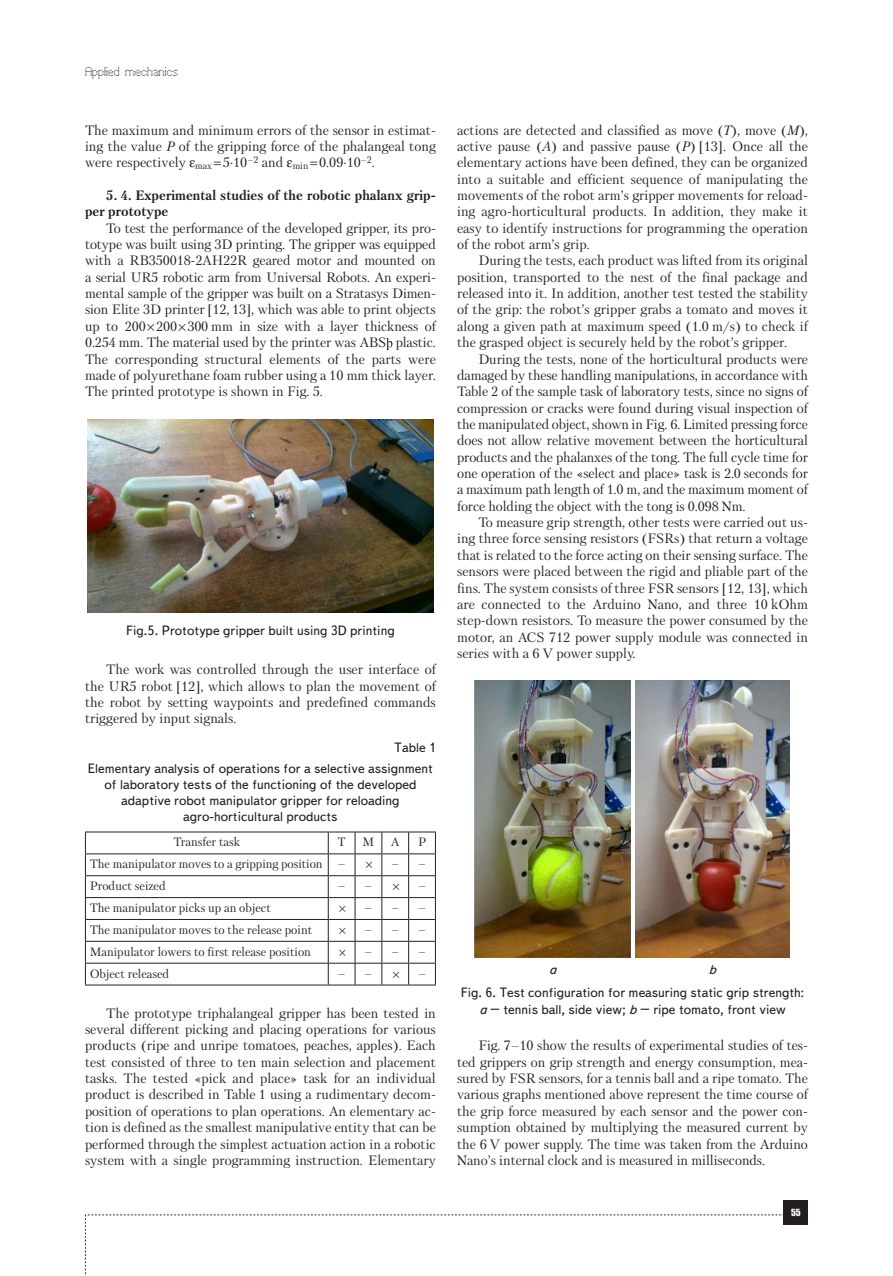
<style>
.page{position:relative;width:893px;height:1276px;background:#fff}
.page>*{position:absolute;margin:0;border:0;box-sizing:border-box;transform-origin:0 0}
.Text__англ__отступ{font:13.5px/16.4px "Petersburg C";letter-spacing:-.005em;color:#231f20;text-align:justify}
.Таблица_название{font:13.5px/16.2px "Text Book C";color:#231f20;text-align:center}
.Text__англ__отступ-2{font:700 13.5px/16.4px "Petersburg C";color:#231f20}
.Таблица{font:13.5px "Text Book C";color:#231f20}
.t1{font:italic 13.5px "Text Book C";color:#231f20}
.Сама_табл_англ{font:12px "Petersburg C";color:#231f20}
.t2{font:12px "Perfo C";letter-spacing:.015em;color:#231f20}
.t3{font:9px "Impact";color:#fff}
.s1{font-style:italic}
</style>
<div class="page">
<svg style="left:85px;top:1214px;width:699px;height:62px"></svg>
<div style="left:784px;top:1200px;width:24px;height:24px;background:#231f20"></div>
<svg style="left:386px;top:338px;width:6px;height:12px"></svg>
<img style="left:87px;top:419px;width:347px;height:194px">
<hr style="left:85px;top:853px;width:243px;height:1px;background:#231f20">
<hr style="left:85px;top:875px;width:243px;height:1px;background:#231f20">
<hr style="left:85px;top:897px;width:243px;height:1px;background:#231f20">
<hr style="left:85px;top:919px;width:243px;height:1px;background:#231f20">
<hr style="left:85px;top:941px;width:243px;height:1px;background:#231f20">
<hr style="left:85px;top:963px;width:243px;height:1px;background:#231f20">
<hr style="left:85px;top:831px;width:243px;height:1px;background:#231f20">
<svg style="left:85px;top:832px;width:1px;height:152px"></svg>
<hr style="left:85px;top:984px;width:243px;height:1px;background:#231f20">
<img style="left:475px;top:680px;width:156px;height:277px">
<img style="left:635px;top:680px;width:154px;height:277px">
<svg style="left:328px;top:831px;width:108px;height:154px"></svg>
<p class="t2" style="left:85px;top:65px;width:95px">Applied mechanics</p>
<p class="Text__англ__отступ" style="left:85px;top:122px;width:352px">The maximum and minimum errors of the sensor in estimat&shy;ing the value <span class="s1">P</span> of the gripping force of the phalangeal tong were respectively <sub>max</sub> 5∙10<sup>–2</sup> and <sub>min</sub> 0.09∙10<sup>–2</sup>.</p>
<p class="Text__англ__отступ-2" style="left:85px;top:187px;width:352px;text-indent:21px">5. 4. Experimental studies of the robotic phalanx grip&shy;per prototype</p>
<p class="Text__англ__отступ" style="left:85px;top:220px;width:352px;text-indent:21px">To test the performance of the developed gripper, its pro&shy;totype was built using 3D printing. The gripper was equipped with a RB350018-2AH22R geared motor and mounted on a serial UR5 robotic arm from Universal Robots. An experi&shy;mental sample of the gripper was built on a Stratasys Dimen&shy;sion Elite 3D printer [12, 13], which was able to print objects up to 200 200 300 mm in size with a layer thickness of 0.254 mm. The material used by the printer was ABS plastic.<br>The corresponding structural elements of the parts were made of polyurethane foam rubber using a 10 mm thick layer.<br>The printed prototype is shown in Fig. 5.</p>
<p class="Таблица_название" style="left:126px;top:623px;width:270px">Fig.5. Prototype gripper built using 3D printing</p>
<p class="Text__англ__отступ" style="left:85px;top:661px;width:352px;text-indent:21px">The work was controlled through the user interface of the UR5 robot [12], which allows to plan the movement of the robot by setting waypoints and predefined commands triggered by input signals.</p>
<p class="Таблица" style="left:395px;top:740px;width:43px">Table 1</p>
<p class="Таблица_название" style="left:88px;top:760px;width:347px">Elementary analysis of operations for a selective assignment of laboratory tests of the functioning of the developed adaptive robot manipulator gripper for reloading agro-horticultural products</p>
<p class="Сама_табл_англ" style="left:173px;top:835px;width:68px">Transfer task</p>
<p class="Сама_табл_англ" style="left:338px;top:835px;width:10px">Т</p>
<p class="Сама_табл_англ" style="left:363px;top:835px;width:13px">М</p>
<p class="Сама_табл_англ" style="left:391px;top:835px;width:10px">А</p>
<p class="Сама_табл_англ" style="left:418px;top:835px;width:10px">Р</p>
<p class="Сама_табл_англ" style="left:90px;top:857px;width:234px">The manipulator moves to a gripping position</p>
<p class="Сама_табл_англ" style="left:338px;top:857px;width:9px">–</p>
<p class="Сама_табл_англ" style="left:391px;top:857px;width:9px">–</p>
<p class="Сама_табл_англ" style="left:418px;top:857px;width:9px">–</p>
<p class="Сама_табл_англ" style="left:90px;top:879px;width:78px">Product seized</p>
<p class="Сама_табл_англ" style="left:338px;top:879px;width:9px">–</p>
<p class="Сама_табл_англ" style="left:365px;top:879px;width:9px">–</p>
<p class="Сама_табл_англ" style="left:418px;top:879px;width:9px">–</p>
<p class="Сама_табл_англ" style="left:90px;top:900px;width:183px">The manipulator picks up an object</p>
<p class="Сама_табл_англ" style="left:365px;top:900px;width:9px">–</p>
<p class="Сама_табл_англ" style="left:391px;top:900px;width:9px">–</p>
<p class="Сама_табл_англ" style="left:418px;top:900px;width:9px">–</p>
<p class="Сама_табл_англ" style="left:90px;top:922px;width:224px">The manipulator moves to the release point</p>
<p class="Сама_табл_англ" style="left:365px;top:922px;width:9px">–</p>
<p class="Сама_табл_англ" style="left:391px;top:922px;width:9px">–</p>
<p class="Сама_табл_англ" style="left:418px;top:922px;width:9px">–</p>
<p class="Сама_табл_англ" style="left:90px;top:944px;width:223px">Manipulator lowers to first release position</p>
<p class="Сама_табл_англ" style="left:365px;top:944px;width:9px">–</p>
<p class="Сама_табл_англ" style="left:391px;top:944px;width:9px">–</p>
<p class="Сама_табл_англ" style="left:418px;top:944px;width:9px">–</p>
<p class="Сама_табл_англ" style="left:90px;top:966px;width:81px">Object released</p>
<p class="Сама_табл_англ" style="left:338px;top:966px;width:9px">–</p>
<p class="Сама_табл_англ" style="left:365px;top:966px;width:9px">–</p>
<p class="Сама_табл_англ" style="left:418px;top:966px;width:9px">–</p>
<p class="Text__англ__отступ" style="left:85px;top:1004px;width:352px;text-indent:21px">The prototype triphalangeal gripper has been tested in several different picking and placing operations for various products (ripe and unripe tomatoes, peaches, apples). Each test consisted of three to ten main selection and placement tasks. The tested «pick and place» task for an individual product is described in Table 1 using a rudimentary decom&shy;position of operations to plan operations. An elementary ac&shy;tion is defined as the smallest manipulative entity that can be performed through the simplest actuation action in a robotic system with a single programming instruction. Elementary</p>
<p class="Text__англ__отступ" style="left:457px;top:122px;width:352px">actions are detected and classified as move (<span class="s1">T</span>), move (<span class="s1">M</span>), active pause (<span class="s1">A</span>) and passive pause (<span class="s1">P</span>) [13]. Once all the elementary actions have been defined, they can be organized into a suitable and efficient sequence of manipulating the movements of the robot arm’s gripper movements for reload&shy;ing agro-horticultural products. In addition, they make it easy to identify instructions for programming the operation of the robot arm’s grip.</p>
<p class="Text__англ__отступ" style="left:457px;top:252px;width:352px;text-indent:21px">During the tests, each product was lifted from its original position, transported to the nest of the final package and released into it. In addition, another test tested the stability of the grip: the robot’s gripper grabs a tomato and moves it along a given path at maximum speed (1.0 m/s) to check if the grasped object is securely held by the robot’s gripper.</p>
<p class="Text__англ__отступ" style="left:457px;top:350px;width:352px;text-indent:21px">During the tests, none of the horticultural products were damaged by these handling manipulations, in accordance with Table 2 of the sample task of laboratory tests, since no signs of compression or cracks were found during visual inspection of the manipulated object, shown in Fig. 6. Limited pressing force does not allow relative movement between the horticultural products and the phalanxes of the tong. The full cycle time for one operation of the «select and place» task is 2.0 seconds for a maximum path length of 1.0 m, and the maximum moment of force holding the object with the tong is 0.098 Nm.</p>
<p class="Text__англ__отступ" style="left:457px;top:514px;width:352px;text-indent:21px">To measure grip strength, other tests were carried out us&shy;ing three force sensing resistors (FSRs) that return a voltage that is related to the force acting on their sensing surface. The sensors were placed between the rigid and pliable part of the fins. The system consists of three FSR sensors [12, 13], which are connected to the Arduino Nano, and three 10 kOhm step-down resistors. To measure the power consumed by the motor, an ACS 712 power supply module was connected in series with a 6 V power supply.</p>
<p class="Таблица_название" style="left:461px;top:957px;width:345px;line-height:23.5px;text-align:left;text-indent:248px"><span class="s1">b<br></span>Fig. 6. Test configuration for measuring static grip strength:</p>
<p class="Таблица_название" style="left:479px;top:1001px;width:308px"><span class="s1">a</span> – tennis ball, side view; <span class="s1">b</span> – ripe tomato, front view</p>
<p class="Text__англ__отступ" style="left:457px;top:1037px;width:352px;text-align:left;text-indent:21px">Fig. 7–10 show the results of experimental studies of tes&shy;ted grippers on grip strength and energy consumption, mea&shy;sured by FSR sensors, for a tennis ball and a ripe tomato. The various graphs mentioned above represent the time course of the grip force measured by each sensor and the power con&shy;sumption obtained by multiplying the measured current by the 6 V power supply. The time was taken from the Arduino Nano’s internal clock and is measured in milliseconds.</p>
<p class="t1" style="left:549px;top:961px;width:9px">a</p>
<p class="t3" style="left:791px;top:1205px;width:11px">55</p>
</div>
